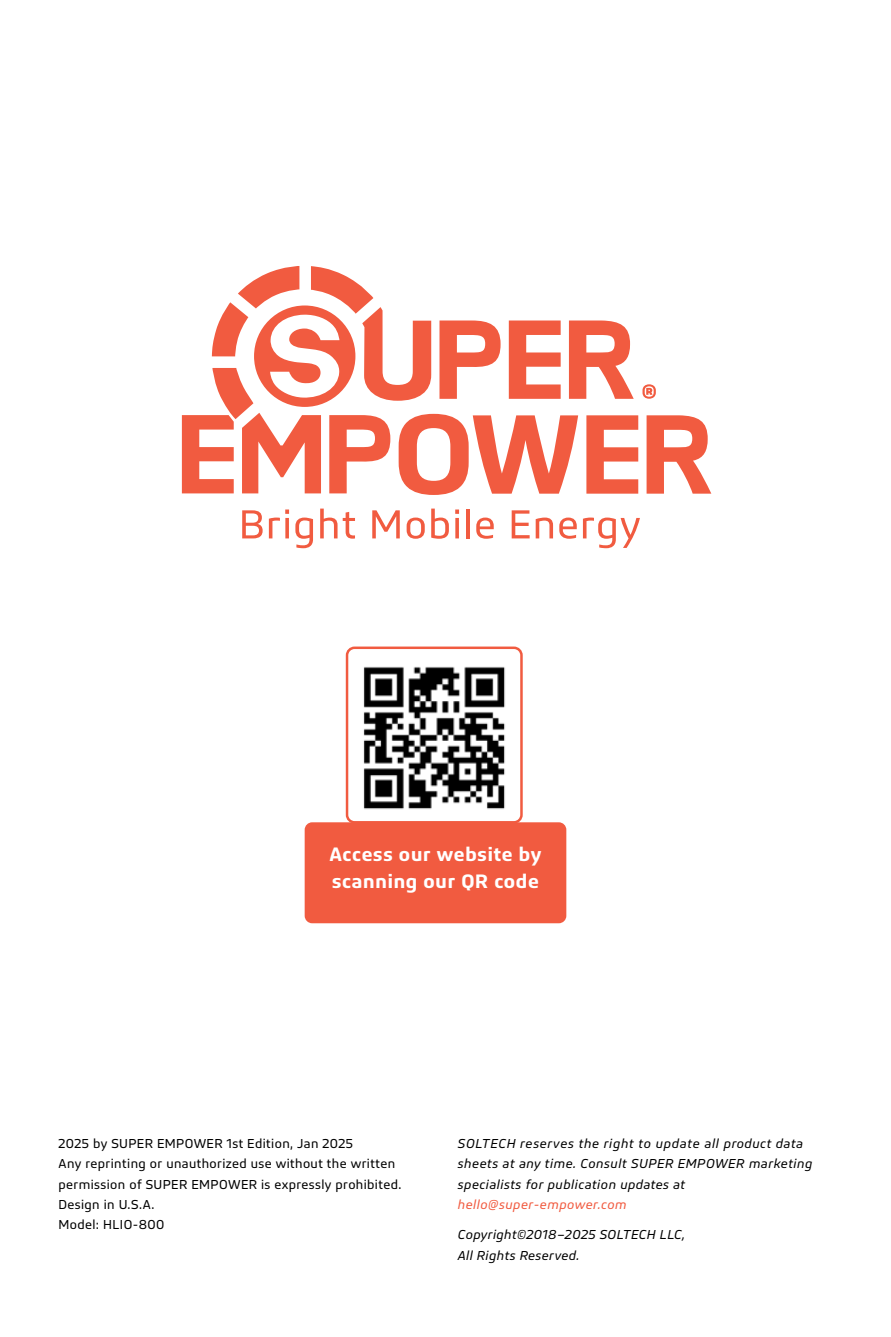
<style>
.page{position:relative;width:891px;height:1337px;background:#fff}
.page>*{position:absolute;margin:0;border:0;box-sizing:border-box;transform-origin:0 0}
.t1{font:600 20.25px/27px "Bega";letter-spacing:.04em;color:#fff}
.t2{font:italic 13.5px/20.2px "Bega";letter-spacing:.04em;color:#000}
.t3{font:13.5px/20.2px "Bega";letter-spacing:.03em;color:#000}
.t4{font:italic 13.5px "Bega";letter-spacing:.04em;color:#f15b40}
</style>
<div class="page">
<div style="left:346px;top:646px;width:177px;height:177px;border:2px solid #f15b40;border-radius:7px"></div>
<svg style="left:182px;top:266px;width:529px;height:229px"></svg>
<svg style="left:242px;top:510px;width:21px;height:28px"></svg>
<svg style="left:269px;top:509px;width:20px;height:29px"></svg>
<svg style="left:295px;top:517px;width:18px;height:31px"></svg>
<svg style="left:320px;top:508px;width:35px;height:30px"></svg>
<svg style="left:372px;top:510px;width:28px;height:28px"></svg>
<svg style="left:407px;top:517px;width:18px;height:22px"></svg>
<svg style="left:431px;top:508px;width:18px;height:31px"></svg>
<svg style="left:455px;top:518px;width:4px;height:20px"></svg>
<svg style="left:455px;top:509px;width:4px;height:5px"></svg>
<hr style="left:466px;top:508px;width:4px;height:30px;background:#f15b40">
<svg style="left:476px;top:517px;width:18px;height:22px"></svg>
<svg style="left:512px;top:510px;width:18px;height:28px"></svg>
<svg style="left:536px;top:517px;width:17px;height:21px"></svg>
<svg style="left:559px;top:517px;width:18px;height:22px"></svg>
<svg style="left:583px;top:517px;width:57px;height:31px"></svg>
<div style="left:305px;top:822px;width:261px;height:101px;background:#f15b40;border-radius:7px"></div>
<img style="left:363px;top:666px;width:142px;height:144px">
<h1 class="t1" style="left:329px;top:841px;width:214px">Access our website by scanning our QR code</h1>
<p class="t3" style="left:58px;top:1133px;width:344px">2025 by SUPER EMPOWER 1st Edition, Jan 2025<br>Any reprinting or unauthorized use without the written permission of SUPER EMPOWER is expressly prohibited.<br>Design in U.S.A.<br>Model: HLIO-800</p>
<p class="t2" style="left:458px;top:1133px;width:356px">SOLTECH reserves the right to update all product data sheets at any time. Consult SUPER EMPOWER marketing specialists for publication updates at</p>
<p class="t4" style="left:458px;top:1196px;width:170px">hello@super-empower.com</p>
<p class="t2" style="left:458px;top:1224px;width:229px">Copyright©2018–2025 SOLTECH LLC,<br>All Rights Reserved.</p>
</div>
